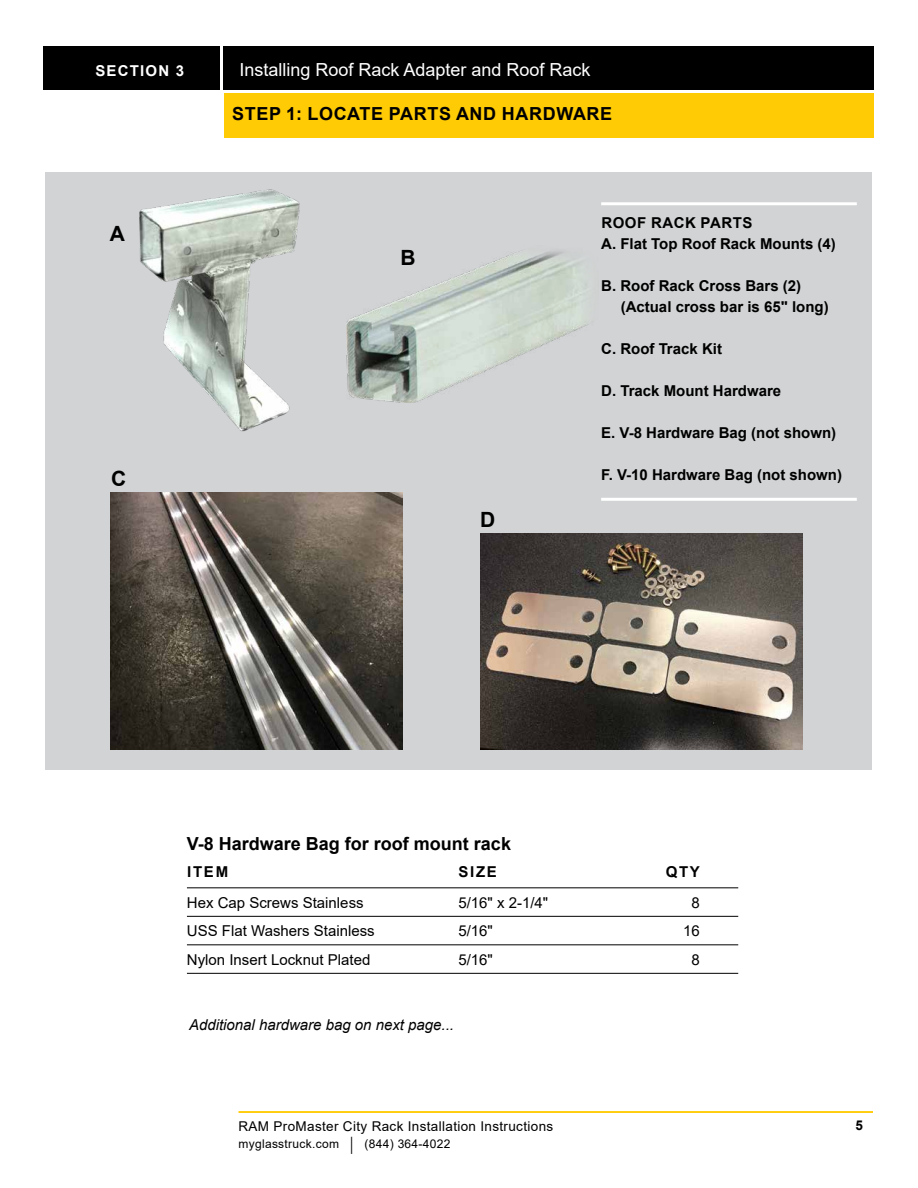
<style>
.page{position:relative;width:918px;height:1188px;background:#fff}
.page>*{position:absolute;margin:0;border:0;box-sizing:border-box;transform-origin:0 0}
.t1{font:700 21px "Arial";color:#000}
.t2{font:18px "Arial";color:#fff}
.t3{font:700 18px "Arial";color:#000}
.t4{font:700 18px "Arial";letter-spacing:.035em;color:#000}
.t5{font:700 15px/21px "Arial";color:#000}
.t6{font:15px "Arial";color:#000}
.t7{font:italic 15px "Arial";color:#000}
.t8{font:700 15px "Arial";letter-spacing:.08em;color:#fff}
.t9{font:13.5px "Arial";letter-spacing:.025em;color:#000}
.t10{font:700 13.5px "Arial";color:#000}
.t11{font:12px "Arial";letter-spacing:.025em;color:#000}
.s1{font-size:18px}
</style>
<div class="page">
<hr style="left:238px;top:1111px;width:635px;height:2px;background:#ffcb05">
<div style="left:223px;top:46px;width:651px;height:44px;background:#000"></div>
<div style="left:44px;top:46px;width:176px;height:44px;background:#000"></div>
<div style="left:224px;top:93px;width:649px;height:44px;background:#ffcb05"></div>
<div style="left:45px;top:172px;width:826px;height:598px;background:#d1d3d4"></div>
<hr style="left:601px;top:202px;width:256px;height:3px;background:#fff">
<hr style="left:601px;top:498px;width:256px;height:3px;background:#fff">
<img style="left:139px;top:189px;width:208px;height:243px">
<img style="left:111px;top:493px;width:291px;height:256px">
<img style="left:347px;top:251px;width:241px;height:152px">
<img style="left:481px;top:533px;width:321px;height:216px">
<hr style="left:187px;top:887px;width:551px;height:1px;background:#000">
<hr style="left:187px;top:916px;width:551px;height:1px;background:#000">
<hr style="left:187px;top:944px;width:551px;height:1px;background:#000">
<hr style="left:187px;top:973px;width:551px;height:1px;background:#000">
<p class="t8" style="left:95px;top:60px;width:90px">SECTION 3</p>
<p class="t2" style="left:239px;top:57px;width:353px">Installing Roof Rack Adapter and Roof Rack</p>
<h1 class="t1" style="left:110px;top:219px;width:17px">A</h1>
<h1 class="t1" style="left:111px;top:464px;width:17px">C</h1>
<p class="t4" style="left:232px;top:101px;width:382px">STEP 1: LOCATE PARTS AND HARDWARE</p>
<h1 class="t1" style="left:400px;top:242px;width:17px">B</h1>
<h1 class="t1" style="left:480px;top:505px;width:17px">D</h1>
<p class="t5" style="left:601px;top:212px;width:236px">ROOF RACK PARTS<br>A. Flat Top Roof Rack Mounts (4)</p>
<p class="t5" style="left:621px;top:275px;width:210px;text-indent:-20px">B. Roof Rack Cross Bars (2) (Actual cross bar is 65" long)</p>
<p class="t5" style="left:601px;top:338px;width:122px">C. Roof Track Kit</p>
<p class="t5" style="left:601px;top:380px;width:182px">D. Track Mount Hardware</p>
<p class="t5" style="left:601px;top:422px;width:237px">E. V-8 Hardware Bag (not shown)</p>
<p class="t5" style="left:601px;top:464px;width:242px">F. V-10 Hardware Bag (not shown)</p>
<p class="t3" style="left:187px;top:831px;width:326px">V-8 Hardware Bag for roof mount rack</p>
<p class="t5" style="left:187px;top:862px;width:43px">ITEM</p>
<p class="t5" style="left:458px;top:862px;width:40px">SIZE</p>
<p class="t5" style="left:666px;top:862px;width:36px">QTY</p>
<p class="t6" style="left:187px;top:892px;width:178px">Hex Cap Screws Stainless</p>
<p class="t6" style="left:458px;top:892px;width:91px">5/16" x 2-1/4"</p>
<p class="t6" style="left:692px;top:892px;width:10px">8</p>
<p class="t6" style="left:187px;top:921px;width:189px">USS Flat Washers Stainless</p>
<p class="t6" style="left:458px;top:921px;width:36px">5/16"</p>
<p class="t6" style="left:683px;top:921px;width:18px">16</p>
<p class="t6" style="left:187px;top:949px;width:185px">Nylon Insert Locknut Plated</p>
<p class="t6" style="left:458px;top:949px;width:36px">5/16"</p>
<p class="t6" style="left:692px;top:949px;width:10px">8</p>
<p class="t7" style="left:189px;top:1015px;width:267px">Additional hardware bag on next page...</p>
<p class="t9" style="left:238px;top:1117px;width:316px">RAM ProMaster City Rack Installation Instructions</p>
<p class="t10" style="left:856px;top:1115px;width:9px">5</p>
<p class="t11" style="left:238px;top:1135px;width:213px">myglasstruck.com <span class="s1">|</span> (844) 364-4022</p>
</div>
